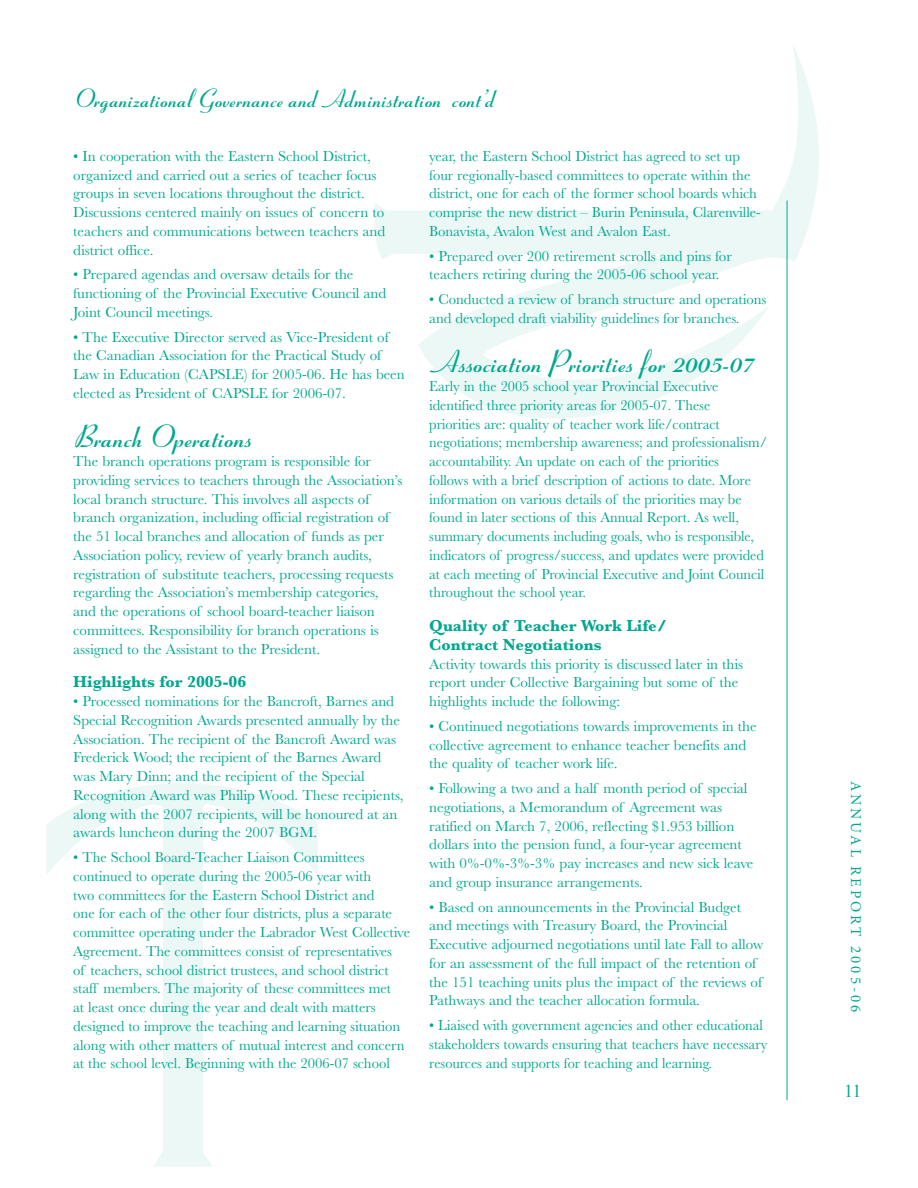
<style>
.page{position:relative;width:918px;height:1188px;background:#fff}
.page>*{position:absolute;margin:0;border:0;box-sizing:border-box;transform-origin:0 0}
.t1{font:700 33px "Coronet";letter-spacing:-.005em;color:#00a88f}
.t2{font:700 27px "Coronet";color:#00a88f}
.t3{font:18px "Times New Roman";color:#00a88f}
.t4{font:700 16.5px/18.8px "Baskerville";color:#00a88f}
.t5{font:15px/18.8px "Baskerville";letter-spacing:-.005em;color:#00a88f}
.t6{font:15px/18.8px "Baskerville";letter-spacing:-.005em;color:#00a88f;scale:.96 1}
.t7{font:15px "Minion Pro";letter-spacing:.2em;color:#00a88f}
</style>
<div class="page">
<svg style="left:374px;top:45px;width:445px;height:382px"></svg>
<hr style="left:787px;top:201px;width:1px;height:899px;background:#00a88f">
<svg style="left:46px;top:783px;width:272px;height:384px"></svg>
<h2 class="t2" style="left:74px;top:83px;width:422px">Organizational Governance and Administration cont’d</h2>
<p class="t5" style="left:73px;top:147px;width:313px">• In cooperation with the Eastern School District, organized and carried out a series of teacher focus groups in seven locations throughout the district.<br>Discussions centered mainly on issues of concern to teachers and communications between teachers and district office.</p>
<p class="t5" style="left:73px;top:265px;width:314px">• Prepared agendas and oversaw details for the functioning of the Provincial Executive Council and<br>Joint Council meetings.</p>
<p class="t5" style="left:73px;top:327px;width:333px">• The Executive Director served as Vice-President of the Canadian Association for the Practical Study of Law in Education (CAPSLE) for 2005-06. He has been elected as President of CAPSLE for 2006-07.</p>
<h1 class="t1" style="left:73px;top:419px;width:179px">Branch Operations</h1>
<p class="t5" style="left:73px;top:452px;width:331px">The branch operations program is responsible for providing services to teachers through the Association’s local branch structure. This involves all aspects of branch organization, including official registration of the 51 local branches and allocation of funds as per Association policy, review of yearly branch audits, registration of substitute teachers, processing requests regarding the Association’s membership categories, and the operations of school board-teacher liaison committees. Responsibility for branch operations is assigned to the Assistant to the President.</p>
<p class="t4" style="left:73px;top:673px;width:175px">Highlights for 2005-06</p>
<p class="t5" style="left:73px;top:692px;width:332px">• Processed nominations for the Bancroft, Barnes and Special Recognition Awards presented annually by the Association. The recipient of the Bancroft Award was Frederick Wood; the recipient of the Barnes Award was Mary Dinn; and the recipient of the Special Recognition Award was Philip Wood. These recipients, along with the 2007 recipients, will be honoured at an awards luncheon during the 2007 BGM.</p>
<p class="t5" style="left:73px;top:848px;width:338px">• The School Board-Teacher Liaison Committees continued to operate during the 2005-06 year with<br>two committees for the Eastern School District and<br>one for each of the other four districts, plus a separate committee operating under the Labrador West Collective Agreement. The committees consist of representatives<br>of teachers, school district trustees, and school district staff members. The majority of these committees met<br>at least once during the year and dealt with matters designed to improve the teaching and learning situation along with other matters of mutual interest and concern at the school level. Beginning with the 2006-07 school</p>
<p class="t5" style="left:429px;top:147px;width:333px">year, the Eastern School District has agreed to set up four regionally-based committees to operate within the district, one for each of the former school boards which comprise the new district – Burin Peninsula, Clarenville-Bonavista, Avalon West and Avalon East.</p>
<p class="t5" style="left:429px;top:246px;width:304px">• Prepared over 200 retirement scrolls and pins for teachers retiring during the 2005-06 school year.</p>
<p class="t5" style="left:429px;top:290px;width:339px">• Conducted a review of branch structure and operations and developed draft viability guidelines for branches.</p>
<h1 class="t1" style="left:429px;top:344px;width:325px">Association Priorities for 2005-07</h1>
<p class="t6" style="left:429px;top:377px;width:354px">Early in the 2005 school year Provincial Executive identified three priority areas for 2005-07. These<br>priorities are: quality of teacher work life/contract negotiations; membership awareness; and professionalism/ accountability. An update on each of the priorities<br>follows with a brief description of actions to date. More information on various details of the priorities may be found in later sections of this Annual Report. As well, summary documents including goals, who is responsible, indicators of progress/success, and updates were provided at each meeting of Provincial Executive and Joint Council throughout the school year.</p>
<p class="t4" style="left:429px;top:616px;width:239px">Quality of Teacher Work Life/<br>Contract Negotiations</p>
<p class="t5" style="left:429px;top:654px;width:315px">Activity towards this priority is discussed later in this report under Collective Bargaining but some of the highlights include the following:</p>
<p class="t5" style="left:429px;top:717px;width:329px">• Continued negotiations towards improvements in the collective agreement to enhance teacher benefits and the quality of teacher work life.</p>
<p class="t5" style="left:429px;top:779px;width:326px">• Following a two and a half month period of special negotiations, a Memorandum of Agreement was ratified on March 7, 2006, reflecting $1.953 billion dollars into the pension fund, a four-year agreement with 0%-0%-3%-3% pay increases and new sick leave and group insurance arrangements.</p>
<p class="t5" style="left:429px;top:897px;width:335px">• Based on announcements in the Provincial Budget and meetings with Treasury Board, the Provincial Executive adjourned negotiations until late Fall to allow for an assessment of the full impact of the retention of the 151 teaching units plus the impact of the reviews of Pathways and the teacher allocation formula.</p>
<p class="t6" style="left:429px;top:1016px;width:354px">• Liaised with government agencies and other educational stakeholders towards ensuring that teachers have necessary resources and supports for teaching and learning.</p>
<p class="t7" style="left:866px;top:781px;width:233px;rotate:90deg">ANNUAL REPORT 2005-06</p>
<p class="t3" style="left:844px;top:1081px;width:19px">11</p>
</div>
